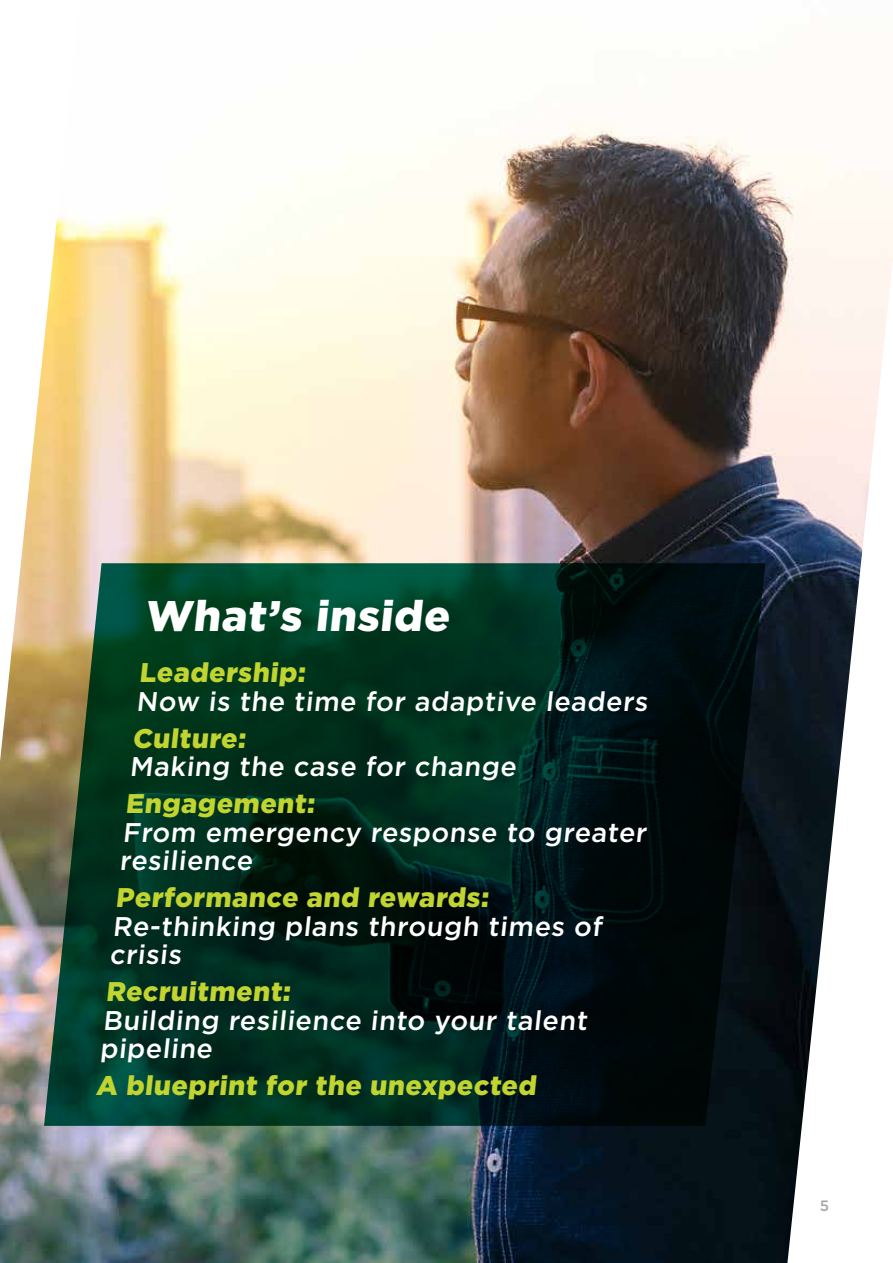
<style>
.page{position:relative;width:893px;height:1263px;background:#fff}
.page>*{position:absolute;margin:0;border:0;box-sizing:border-box;transform-origin:0 0}
.t1{font:900 42.75px "Gotham";color:#fff}
.t2{font:500 27px/28.5px "Gotham";color:#fff}
.t3{font:900 27px "Gotham";color:#c1d42f}
.t4{font:500 15px "Gotham";color:#a7a7a7}
</style>
<div class="page">
<img style="left:0;top:120px;width:893px;height:1143px">
<svg style="left:44px;top:563px;width:721px;height:563px;background:#07281d"></svg>
<h1 class="t1" style="left:145px;top:597px;width:310px">What’s inside</h1>
<p class="t3" style="left:139px;top:660px;width:170px">Leadership:</p>
<p class="t2" style="left:136px;top:688px;width:516px">Now is the time for adaptive leaders</p>
<p class="t3" style="left:132px;top:726px;width:117px">Culture:</p>
<p class="t2" style="left:129px;top:754px;width:391px">Making the case for change</p>
<p class="t3" style="left:125px;top:791px;width:193px">Engagement:</p>
<p class="t2" style="left:119px;top:819px;width:531px">From emergency response to greater resilience</p>
<p class="t3" style="left:116px;top:885px;width:377px">Performance and rewards:</p>
<p class="t2" style="left:110px;top:913px;width:497px">Re-thinking plans through times of crisis</p>
<p class="t3" style="left:106px;top:979px;width:189px">Recruitment:</p>
<p class="t2" style="left:100px;top:1007px;width:492px">Building resilience into your talent pipeline</p>
<p class="t3" style="left:96px;top:1073px;width:444px">A blueprint for the unexpected</p>
<p class="t4" style="left:820px;top:1199px;width:11px">5</p>
</div>
